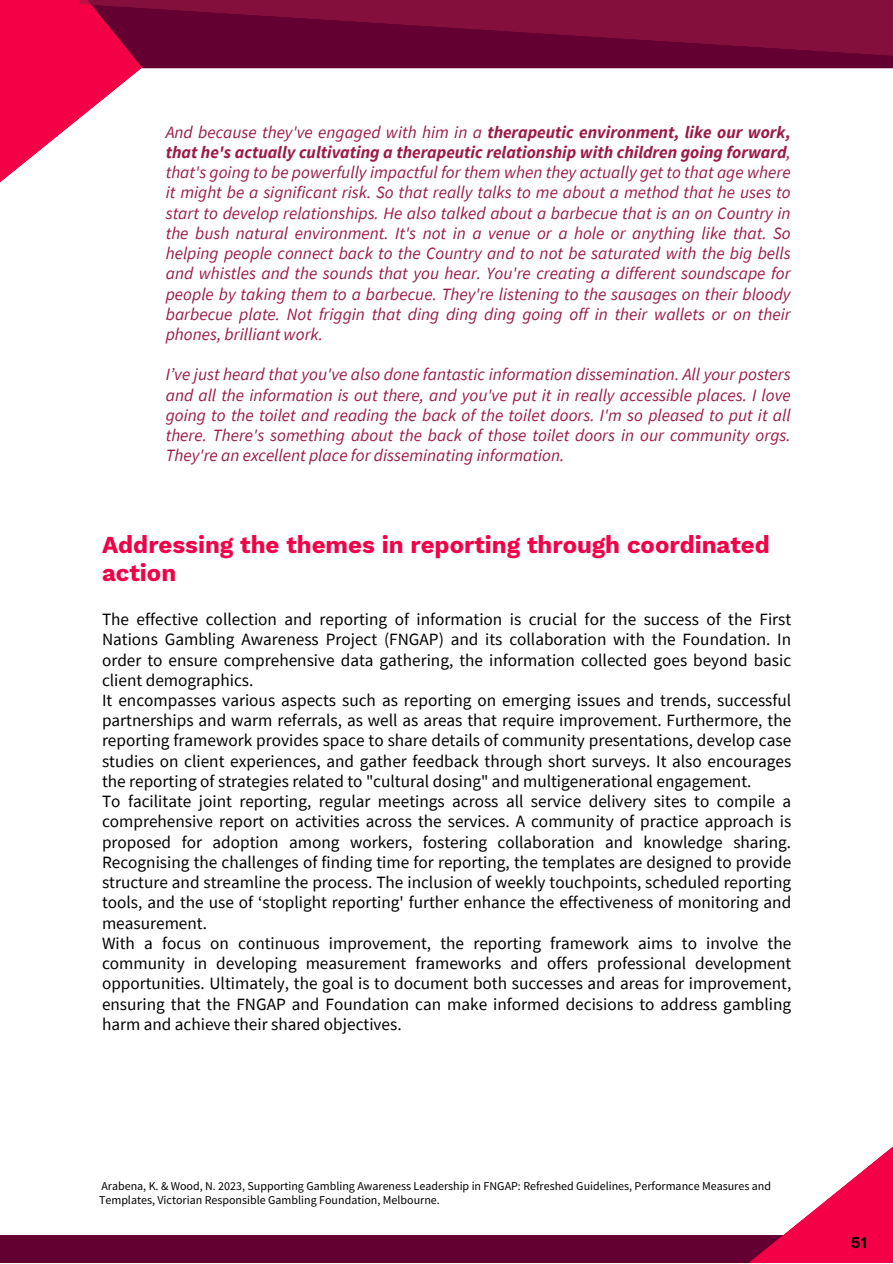
<style>
.page{position:relative;width:893px;height:1264px;background:#fff}
.page>*{position:absolute;margin:0;border:0;box-sizing:border-box;transform-origin:0 0}
.t1{font:700 24px/28px "Work Sans";color:#f30046}
.t2{font:17.25px/20.2px "Source Sans Pro";color:#000001;text-align:justify}
.t3{font:italic 17.25px/20.2px "Source Sans Pro";color:#9b1b46;text-align:justify}
.t4{font:700 15px "Inter";color:#000001}
.t5{font:12px/13.5px "Source Sans Pro";color:#000001}
.s1{font-weight:700}
</style>
<div class="page">
<div style="left:142px;top:57px;width:750px;height:11px;background:#640031"></div>
<svg style="left:0;top:0;width:142px;height:183px"></svg>
<div style="left:0;top:1234px;width:878px;height:28px;background:#640031"></div>
<svg style="left:736px;top:1147px;width:156px;height:115px"></svg>
<svg style="left:79px;top:0;width:813px;height:57px;fill:#840f3d"></svg>
<p class="t3" style="left:166px;top:121px;width:626px">And because they've engaged with him in a <span class="s1">therapeutic environment, like our work, that he's actually cultivating a therapeutic relationship with children going forward</span>, that's going to be powerfully impactful for them when they actually get to that age where it might be a significant risk. So that really talks to me about a method that he uses to start to develop relationships. He also talked about a barbecue that is an on Country in the bush natural environment. It's not in a venue or a hole or anything like that. So helping people connect back to the Country and to not be saturated with the big bells and whistles and the sounds that you hear. You're creating a different soundscape for people by taking them to a barbecue. They're listening to the sausages on their bloody barbecue plate. Not friggin that ding ding ding going off in their wallets or on their phones, brilliant work.</p>
<p class="t3" style="left:166px;top:364px;width:626px">I’ve just heard that you've also done fantastic information dissemination. All your posters and all the information is out there, and you've put it in really accessible places. I love going to the toilet and reading the back of the toilet doors. I'm so pleased to put it all there. There's something about the back of those toilet doors in our community orgs.<br>They're an excellent place for disseminating information.</p>
<p class="t1" style="left:102px;top:531px;width:669px">Addressing the themes in reporting through coordinated action</p>
<p class="t2" style="left:102px;top:608px;width:690px">The effective collection and reporting of information is crucial for the success of the First Nations Gambling Awareness Project (FNGAP) and its collaboration with the Foundation. In order to ensure comprehensive data gathering, the information collected goes beyond basic client demographics.</p>
<p class="t2" style="left:102px;top:689px;width:690px">It encompasses various aspects such as reporting on emerging issues and trends, successful partnerships and warm referrals, as well as areas that require improvement. Furthermore, the reporting framework provides space to share details of community presentations, develop case studies on client experiences, and gather feedback through short surveys. It also encourages the reporting of strategies related to "cultural dosing" and multigenerational engagement.</p>
<p class="t2" style="left:102px;top:791px;width:690px">To facilitate joint reporting, regular meetings across all service delivery sites to compile a comprehensive report on activities across the services. A community of practice approach is proposed for adoption among workers, fostering collaboration and knowledge sharing.<br>Recognising the challenges of finding time for reporting, the templates are designed to provide structure and streamline the process. The inclusion of weekly touchpoints, scheduled reporting tools, and the use of ‘stoplight reporting' further enhance the effectiveness of monitoring and measurement.</p>
<p class="t2" style="left:102px;top:932px;width:690px">With a focus on continuous improvement, the reporting framework aims to involve the community in developing measurement frameworks and offers professional development opportunities. Ultimately, the goal is to document both successes and areas for improvement, ensuring that the FNGAP and Foundation can make informed decisions to address gambling harm and achieve their shared objectives.</p>
<p class="t5" style="left:99px;top:1179px;width:673px">Arabena, K. &amp; Wood, N. 2023, Supporting Gambling Awareness Leadership in FNGAP: Refreshed Guidelines, Performance Measures and<br>Templates, Victorian Responsible Gambling Foundation, Melbourne.</p>
<p class="t4" style="left:850px;top:1233px;width:18px">51</p>
</div>
